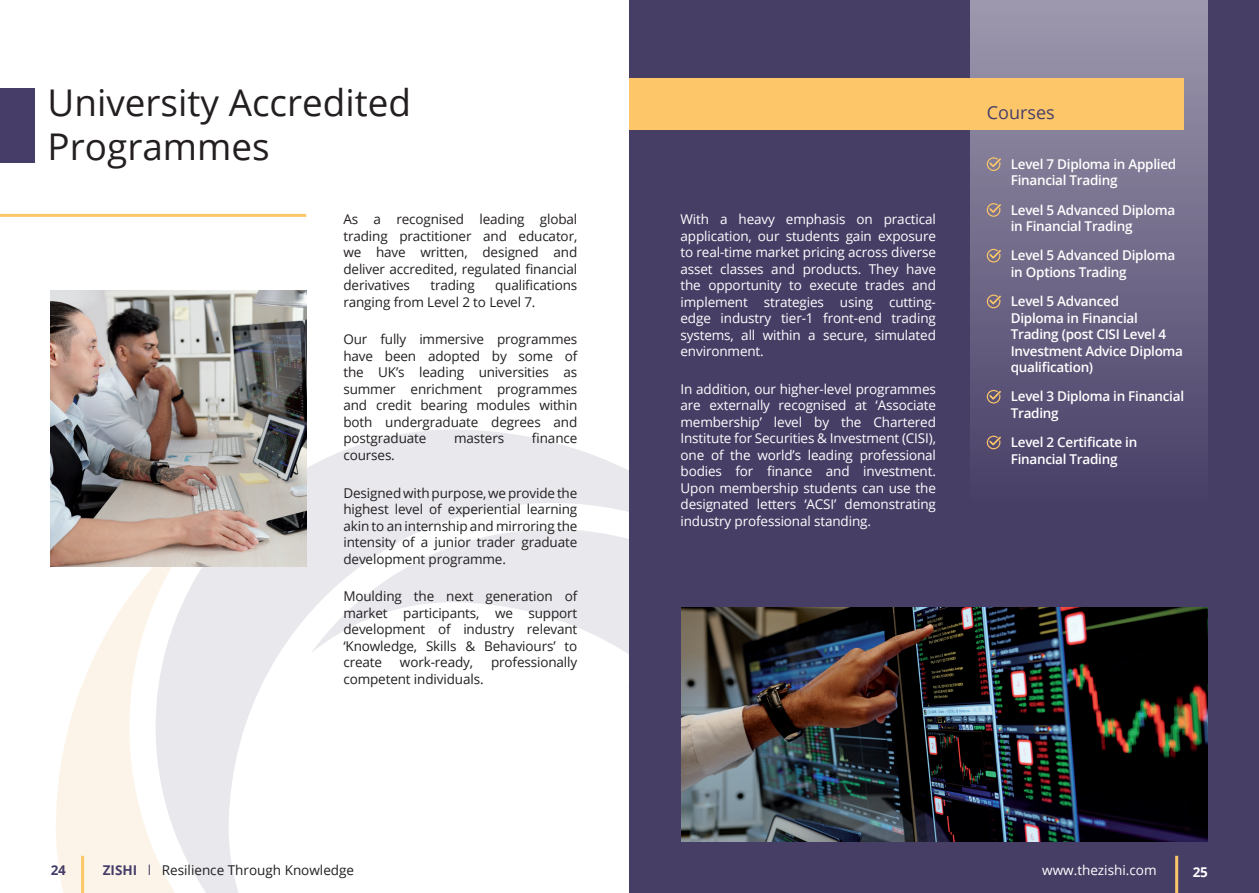
<style>
.page{position:relative;width:1259px;height:893px;background:#fff}
.page>*{position:absolute;margin:0;border:0;box-sizing:border-box;transform-origin:0 0}
.t1{font:36.9px/44.2px "Open Sans";color:#231f20}
.t2{font:18px "Open Sans";color:#463e69}
.t3{font:13.5px/16.5px "Open Sans";letter-spacing:-.01em;color:#231f20;text-align:justify}
.t4{font:13.5px/16.5px "Open Sans";letter-spacing:-.01em;color:#fff;text-align:justify}
.t5{font:600 13.5px/16.5px "Open Sans";letter-spacing:-.02em;color:#fff}
.t6{font:700 13.5px "Open Sans";color:#463e69}
.t7{font:700 13.5px "Open Sans";color:#fff}
.s1{font-weight:700;color:#463e69}
.s2{color:#463e69}
</style>
<div class="page">
<svg style="left:306px;top:429px;width:323px;height:225px;fill:#e9e8ed"></svg>
<svg style="left:56px;top:512px;width:539px;height:381px"></svg>
<div style="left:629px;top:0;width:630px;height:893px;background:#473e66"></div>
<div style="left:0;top:88px;width:34px;height:74px;background:#463e69"></div>
<div style="left:970px;top:0;width:238px;height:507px;background:linear-gradient(to bottom,#9d99ae,#473e66)"></div>
<div style="left:629px;top:78px;width:555px;height:51px;background:#fdc769"></div>
<svg style="left:986px;top:157px;width:15px;height:14px"></svg>
<svg style="left:986px;top:203px;width:15px;height:14px"></svg>
<svg style="left:986px;top:249px;width:15px;height:13px"></svg>
<svg style="left:986px;top:295px;width:15px;height:13px"></svg>
<svg style="left:986px;top:390px;width:15px;height:14px"></svg>
<svg style="left:986px;top:436px;width:15px;height:13px"></svg>
<hr style="left:0;top:214px;width:306px;height:3px;background:#fdc769">
<img style="left:681px;top:607px;width:526px;height:234px">
<img style="left:51px;top:291px;width:255px;height:276px">
<hr style="left:81px;top:856px;width:3px;height:37px;background:#fdc769">
<hr style="left:1175px;top:856px;width:3px;height:37px;background:#fdc769">
<h1 class="t1" style="left:48px;top:80px;width:365px">University Accredited<br>Programmes</h1>
<p class="t3" style="left:343px;top:211px;width:235px">As a recognised leading global trading practitioner and educator, we have written, designed and deliver accredited, regulated financial derivatives</p>
<p class="t3" style="left:343px;top:277px;width:235px;text-indent:152px">qualifications ranging from Level 2 to Level 7.</p>
<p class="t3" style="left:343px;top:331px;width:235px">Our fully immersive programmes have been adopted by some of the UK’s leading universities as summer enrichment programmes and credit bearing modules within both undergraduate degrees and postgraduate</p>
<p class="t3" style="left:430px;top:277px;width:46px">trading</p>
<p class="t3" style="left:454px;top:430px;width:51px">masters</p>
<p class="t3" style="left:532px;top:430px;width:47px">finance</p>
<p class="t3" style="left:343px;top:446px;width:53px">courses.</p>
<p class="t3" style="left:343px;top:484px;width:235px">Designed with purpose, we provide the highest level of experiential learning akin to an internship and mirroring the intensity of a junior trader graduate development programme.</p>
<p class="t3" style="left:343px;top:588px;width:235px">Moulding the next generation of market participants, we support development of industry relevant ‘Knowledge, Skills &amp; Behaviours’ to create</p>
<p class="t3" style="left:400px;top:654px;width:75px">work-ready,</p>
<p class="t3" style="left:491px;top:654px;width:88px">professionally</p>
<p class="t3" style="left:343px;top:670px;width:142px">competent individuals.</p>
<p class="t4" style="left:680px;top:211px;width:257px">With a heavy emphasis on practical application, our students gain exposure to real-time market pricing across diverse asset classes and products. They have the opportunity to execute trades and implement strategies using cutting&shy;edge industry tier-1 front-end trading systems, all within a secure, simulated environment.</p>
<p class="t4" style="left:680px;top:380px;width:257px">In addition, our higher-level programmes are externally recognised at ‘Associate membership’ level by the Chartered Institute for Securities &amp; Investment (CISI), one of the world’s leading professional bodies for finance and investment.<br>Upon membership students can use the designated letters ‘ACSI’ demonstrating industry professional standing.</p>
<h2 class="t2" style="left:986px;top:101px;width:69px">Courses</h2>
<p class="t5" style="left:1010px;top:155px;width:167px">Level 7 Diploma in Applied<br>Financial Trading</p>
<p class="t5" style="left:1010px;top:201px;width:166px">Level 5 Advanced Diploma in Financial Trading</p>
<p class="t5" style="left:1010px;top:247px;width:166px">Level 5 Advanced Diploma in Options Trading</p>
<p class="t5" style="left:1010px;top:293px;width:174px">Level 5 Advanced<br>Diploma in Financial<br>Trading (post CISI Level 4<br>Investment Advice Diploma qualification)</p>
<p class="t5" style="left:1010px;top:388px;width:175px">Level 3 Diploma in Financial<br>Trading</p>
<p class="t5" style="left:1010px;top:434px;width:128px">Level 2 Certificate in<br>Financial Trading</p>
<p class="t6" style="left:51px;top:861px;width:17px">24</p>
<p class="t3" style="left:103px;top:862px;width:253px"><span class="s1">ZISHI</span> <span class="s2">l</span> Resilience Through Knowledge</p>
<p class="t4" style="left:1042px;top:862px;width:116px">www.thezishi.com</p>
<p class="t7" style="left:1192px;top:863px;width:17px">25</p>
</div>
